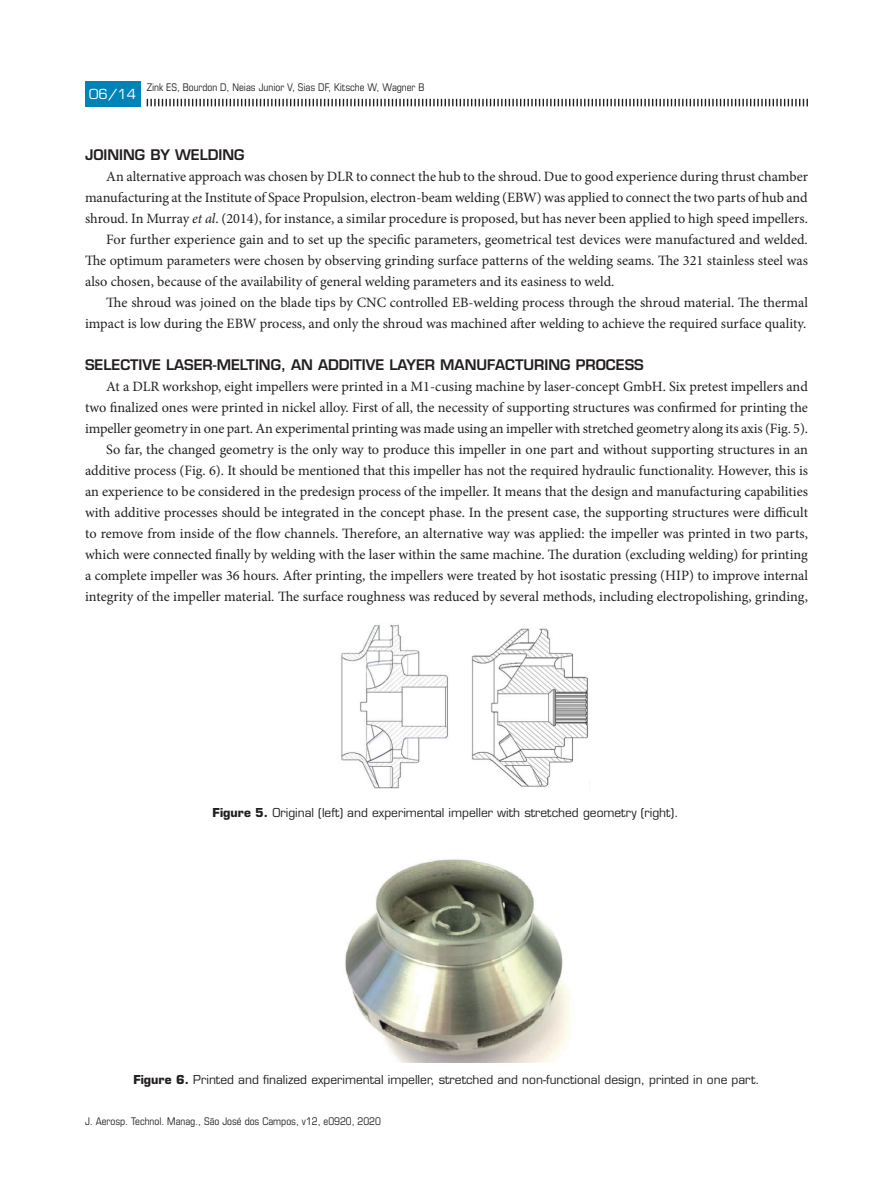
<style>
.page{position:relative;width:893px;height:1191px;background:#fff}
.page>*{position:absolute;margin:0;border:0;box-sizing:border-box;transform-origin:0 0}
.t1{font:14.25px/21px "Minion Pro";color:#231f20;text-align:right}
.t2{font:600 14.25px "Eurostile LT Std";color:#231f20}
.t3{font:13.5px "Eurostile LT Std";color:#fff}
.t4{font:12px "Eurostile LT Std";color:#231f20}
.t5{font:condensed 10.5px "Eurostile LT Std";color:#231f20}
.s1{font-style:italic}
.s2{font-weight:700}
</style>
<div class="page">
<svg style="left:147px;top:99px;width:661px;height:7px"></svg>
<div style="left:85px;top:81px;width:55px;height:25px;background:#0083b6"></div>
<img style="left:341px;top:624px;width:247px;height:165px">
<img style="left:345px;top:859px;width:227px;height:203px">
<p class="t3" style="left:89px;top:86px;width:49px">06/14</p>
<p class="t5" style="left:147px;top:81px;width:279px">Zink ES, Bourdon D, Neias Junior V, Sias DF, Kitsche W, Wagner B</p>
<p class="t2" style="left:85px;top:145px;width:161px">JOINING BY WELDING</p>
<p class="t1" style="left:106px;top:165px;width:703px">An alternative approach was chosen by DLR to connect the hub to the shroud. Due to good experience during thrust chamber</p>
<p class="t1" style="left:85px;top:186px;width:724px">manufacturing at the Institute of Space Propulsion, electron-beam welding (EBW) was applied to connect the two parts of hub and</p>
<p class="t1" style="left:85px;top:207px;width:724px">shroud. In Murray <span class="s1">et al</span>. (2014), for instance, a similar procedure is proposed, but has never been applied to high speed impellers.</p>
<p class="t1" style="left:106px;top:228px;width:703px">For further experience gain and to set up the specific parameters, geometrical test devices were manufactured and welded.</p>
<p class="t1" style="left:85px;top:249px;width:724px">The optimum parameters were chosen by observing grinding surface patterns of the welding seams. The 321 stainless steel was</p>
<p class="t1" style="left:85px;top:270px;width:531px">also chosen, because of the availability of general welding parameters and its easiness to weld.</p>
<p class="t1" style="left:106px;top:291px;width:703px">The shroud was joined on the blade tips by CNC controlled EB-welding process through the shroud material. The thermal</p>
<p class="t1" style="left:85px;top:313px;width:723px">impact is low during the EBW process, and only the shroud was machined after welding to achieve the required surface quality.</p>
<p class="t2" style="left:85px;top:355px;width:560px">SELECTIVE LASER-MELTING, AN ADDITIVE LAYER MANUFACTURING PROCESS</p>
<p class="t1" style="left:85px;top:376px;width:725px">At a DLR workshop, eight impellers were printed in a M1-cusing machine by laser-concept GmbH. Six pretest impellers and two finalized ones were printed in nickel alloy. First of all, the necessity of supporting structures was confirmed for printing the impeller geometry in one part. An experimental printing was made using an impeller with stretched geometry along its axis (Fig. 5).<br>So far, the changed geometry is the only way to produce this impeller in one part and without supporting structures in an additive process (Fig. 6). It should be mentioned that this impeller has not the required hydraulic functionality. However, this is an experience to be considered in the predesign process of the impeller. It means that the design and manufacturing capabilities with additive processes should be integrated in the concept phase. In the present case, the supporting structures were difficult to remove from inside of the flow channels. Therefore, an alternative way was applied: the impeller was printed in two parts, which were connected finally by welding with the laser within the same machine. The duration (excluding welding) for printing a complete impeller was 36 hours. After printing, the impellers were treated by hot isostatic pressing (HIP) to improve internal integrity of the impeller material. The surface roughness was reduced by several methods, including electropolishing, grinding,</p>
<p class="t4" style="left:213px;top:805px;width:467px"><span class="s2">Figure 5.</span> Original (left) and experimental impeller with stretched geometry (right).</p>
<p class="t4" style="left:133px;top:1072px;width:628px"><span class="s2">Figure 6.</span> Printed and finalized experimental impeller, stretched and non-functional design, printed in one part.</p>
<p class="t5" style="left:85px;top:1114px;width:297px">J. Aerosp. Technol. Manag., São José dos Campos, v12, e0920, 2020</p>
</div>
